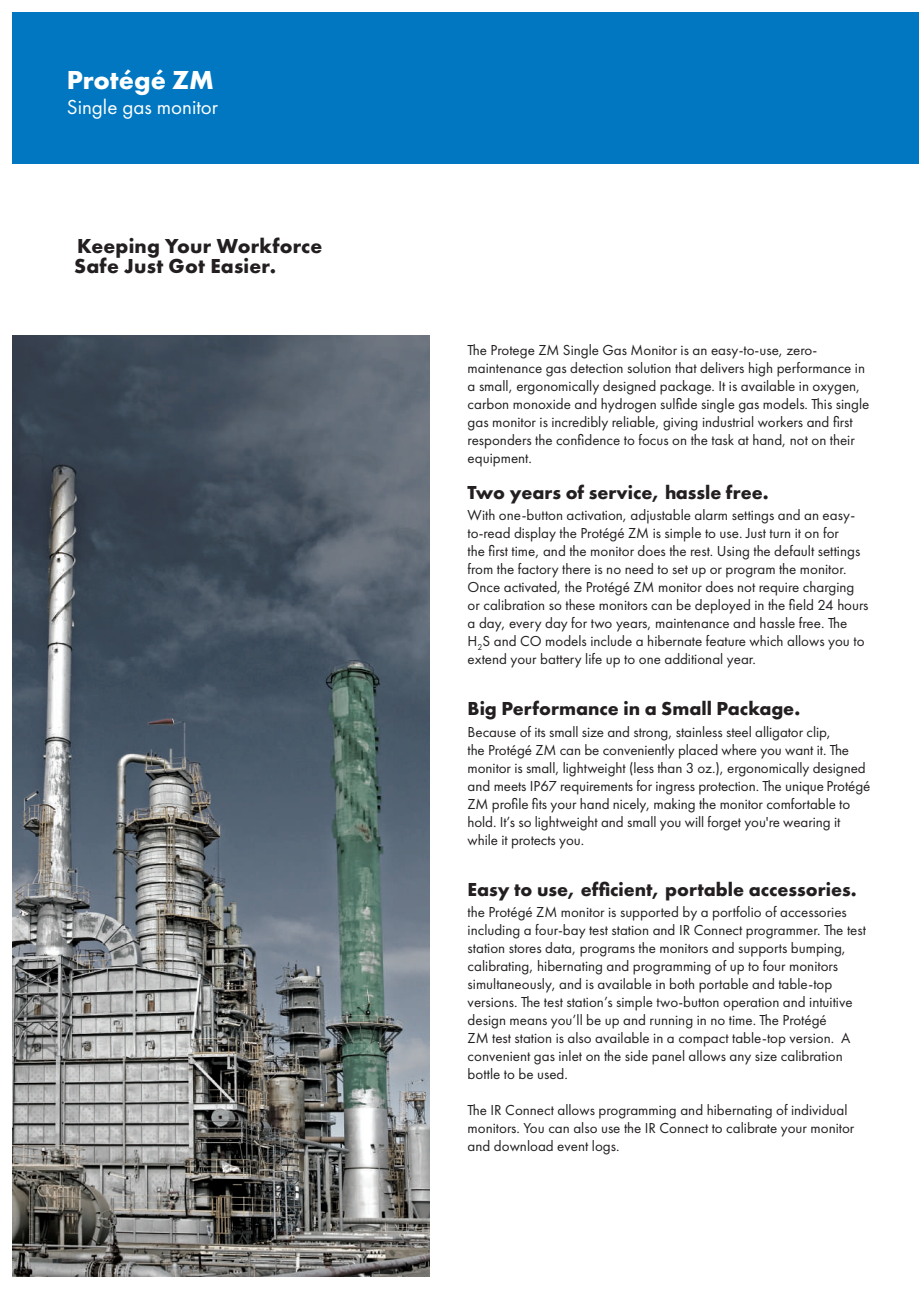
<style>
.page{position:relative;width:919px;height:1289px;background:#fff}
.page>*{position:absolute;margin:0;border:0;box-sizing:border-box;transform-origin:0 0}
.t1{font:700 27px "Futura PT";color:#fff}
.t2{font:700 21px/19.5px "Futura PT";letter-spacing:.01em;color:#231f20}
.t3{font:21px "Futura PT";color:#fff}
.t4{font:700 19.5px "Futura PT";color:#231f20}
.t5{font:15px/18px "Futura PT";color:#231f20}
</style>
<div class="page">
<img style="left:13px;top:335px;width:416px;height:941px">
<div style="left:12px;top:12px;width:894px;height:152px;background:#0077c0"></div>
<div style="left:906px;top:12px;width:12px;height:152px;background:#0077c0"></div>
<h1 class="t1" style="left:67px;top:62px;width:148px">Protégé ZM</h1>
<h2 class="t3" style="left:67px;top:94px;width:153px">Single gas monitor</h2>
<h2 class="t2" style="left:74px;top:236px;width:250px">Keeping Your Workforce<br>Safe Just Got Easier.</h2>
<p class="t5" style="left:467px;top:341px;width:403px">The Protege ZM Single Gas Monitor is an easy-to-use, zero&shy;maintenance gas detection solution that delivers high performance in a small, ergonomically designed package. It is available in oxygen, carbon monoxide and hydrogen sulfide single gas models. This single gas monitor is incredibly reliable, giving industrial workers and first responders the confidence to focus on the task at hand, not on their equipment.</p>
<h3 class="t4" style="left:467px;top:480px;width:302px">Two years of service, hassle free.</h3>
<p class="t5" style="left:467px;top:506px;width:402px">With one-button activation, adjustable alarm settings and an easy&shy;to-read display the Protégé ZM is simple to use. Just turn it on for<br>the first time, and the monitor does the rest. Using the default settings from the factory there is no need to set up or program the monitor.<br>Once activated, the Protégé ZM monitor does not require charging or calibration so these monitors can be deployed in the field 24 hours a day, every day for two years, maintenance and hassle free. The H<sub>2</sub>S and CO models include a hibernate feature which allows you to extend your battery life up to one additional year.</p>
<h3 class="t4" style="left:467px;top:696px;width:334px">Big Performance in a Small Package.</h3>
<p class="t5" style="left:467px;top:722px;width:404px">Because of its small size and strong, stainless steel alligator clip,<br>the Protégé ZM can be conveniently placed where you want it. The monitor is small, lightweight (less than 3 oz.), ergonomically designed and meets IP67 requirements for ingress protection. The unique Protégé ZM profile fits your hand nicely, making the monitor comfortable to hold. It’s so lightweight and small you will forget you're wearing it while it protects you.</p>
<h3 class="t4" style="left:467px;top:876px;width:390px">Easy to use, efficient, portable accessories.</h3>
<p class="t5" style="left:467px;top:902px;width:400px">the Protégé ZM monitor is supported by a portfolio of accessories including a four-bay test station and IR Connect programmer. The test station stores data, programs the monitors and supports bumping, calibrating, hibernating and programming of up to four monitors simultaneously, and is available in both portable and table-top versions. The test station’s simple two-button operation and intuitive design means you’ll be up and running in no time. The Protégé<br>ZM test station is also available in a compact table-top version. A convenient gas inlet on the side panel allows any size calibration bottle to be used.</p>
<p class="t5" style="left:467px;top:1100px;width:388px">The IR Connect allows programming and hibernating of individual monitors. You can also use the IR Connect to calibrate your monitor and download event logs.</p>
</div>
